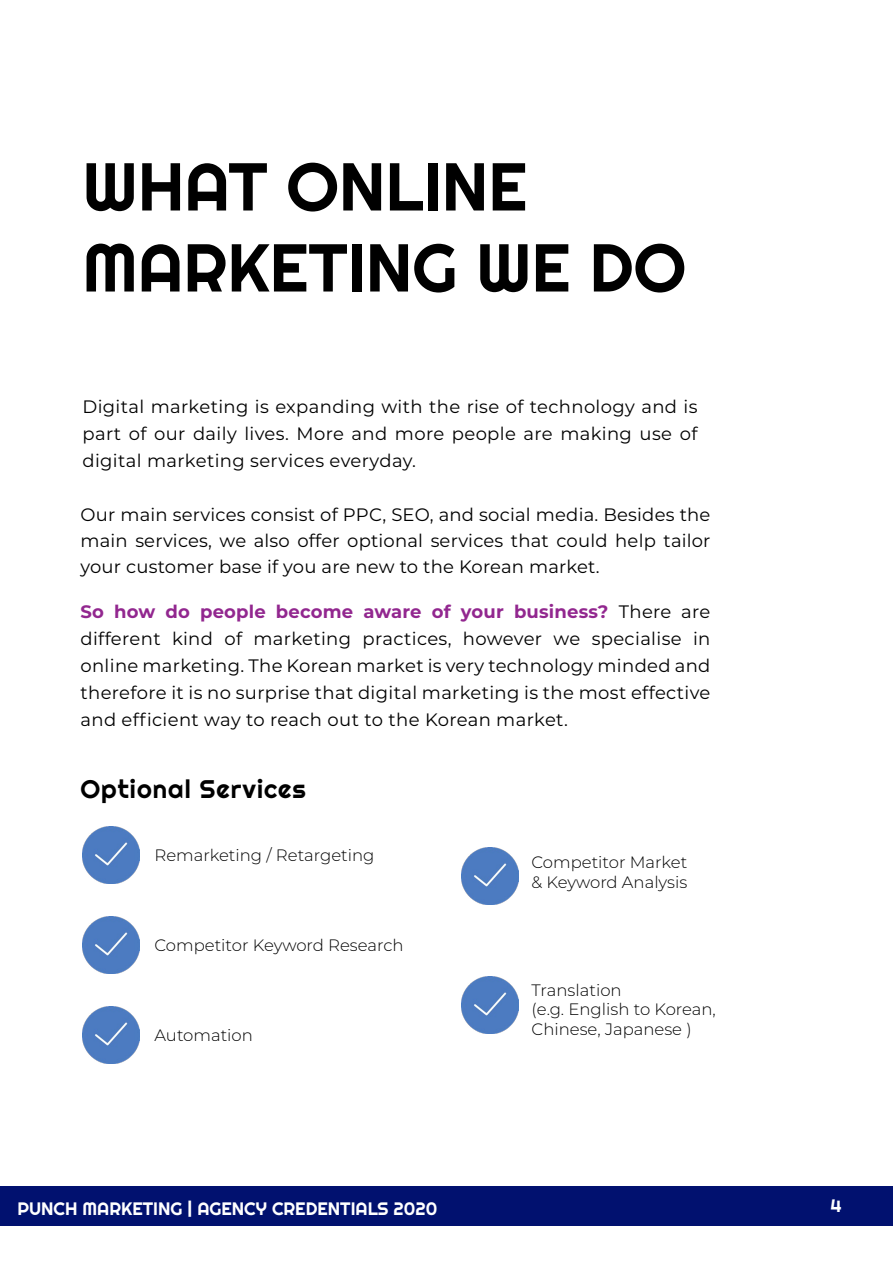
<style>
.page{position:relative;width:893px;height:1263px;background:#fff}
.page>*{position:absolute;margin:0;border:0;box-sizing:border-box;transform-origin:0 0}
.t1{font:67.5px/81px "Righteous";color:#000}
.t2{font:25.5px "Righteous";letter-spacing:.04em;color:#000}
.t3{font:18px/27px "Montserrat";letter-spacing:.01em;color:#000;text-align:justify}
.t4{font:18px "Righteous";color:#fff}
.t5{font:300 16.5px/19.8px "Montserrat";color:#000}
.s1{font-weight:700;color:#92278f}
</style>
<div class="page">
<div style="left:0;top:1187px;width:893px;height:39px;background:#01116f"></div>
<img style="left:82px;top:827px;width:57px;height:56px">
<img style="left:82px;top:917px;width:57px;height:56px">
<img style="left:82px;top:1007px;width:57px;height:56px">
<img style="left:461px;top:848px;width:57px;height:56px">
<img style="left:461px;top:976px;width:57px;height:57px">
<h1 class="t1" style="left:82px;top:145px;width:605px">WHAT ONLINE<br>MARKETING WE DO</h1>
<p class="t3" style="left:82px;top:393px;width:617px">Digital marketing is expanding with the rise of technology and is part of our daily lives. More and more people are making use of digital marketing services everyday.</p>
<p class="t3" style="left:80px;top:502px;width:632px;line-height:25.5px">Our main services consist of PPC, SEO, and social media. Besides the main services, we also offer optional services that could help tailor your customer base if you are new to the Korean market.</p>
<p class="t3" style="left:80px;top:597px;width:631px"><span class="s1">So how do people become aware of your business?</span> There are different kind of marketing practices, however we specialise in online marketing. The Korean market is very technology minded and therefore it is no surprise that digital marketing is the most effective and efficient way to reach out to the Korean market.</p>
<h2 class="t2" style="left:80px;top:772px;width:227px">Optional Services</h2>
<p class="t5" style="left:154px;top:844px;width:222px">Remarketing / Retargeting</p>
<p class="t5" style="left:154px;top:934px;width:250px">Competitor Keyword Research</p>
<p class="t5" style="left:154px;top:1024px;width:100px">Automation</p>
<p class="t5" style="left:531px;top:852px;width:157px">Competitor Market &amp; Keyword Analysis</p>
<p class="t5" style="left:531px;top:979px;width:186px">Translation<br>(e.g. English to Korean,<br>Chinese, Japanese )</p>
<p class="t4" style="left:17px;top:1197px;width:421px">PUNCH MARKETING | AGENCY CREDENTIALS 2020</p>
<p class="t4" style="left:830px;top:1194px;width:13px">4</p>
</div>
